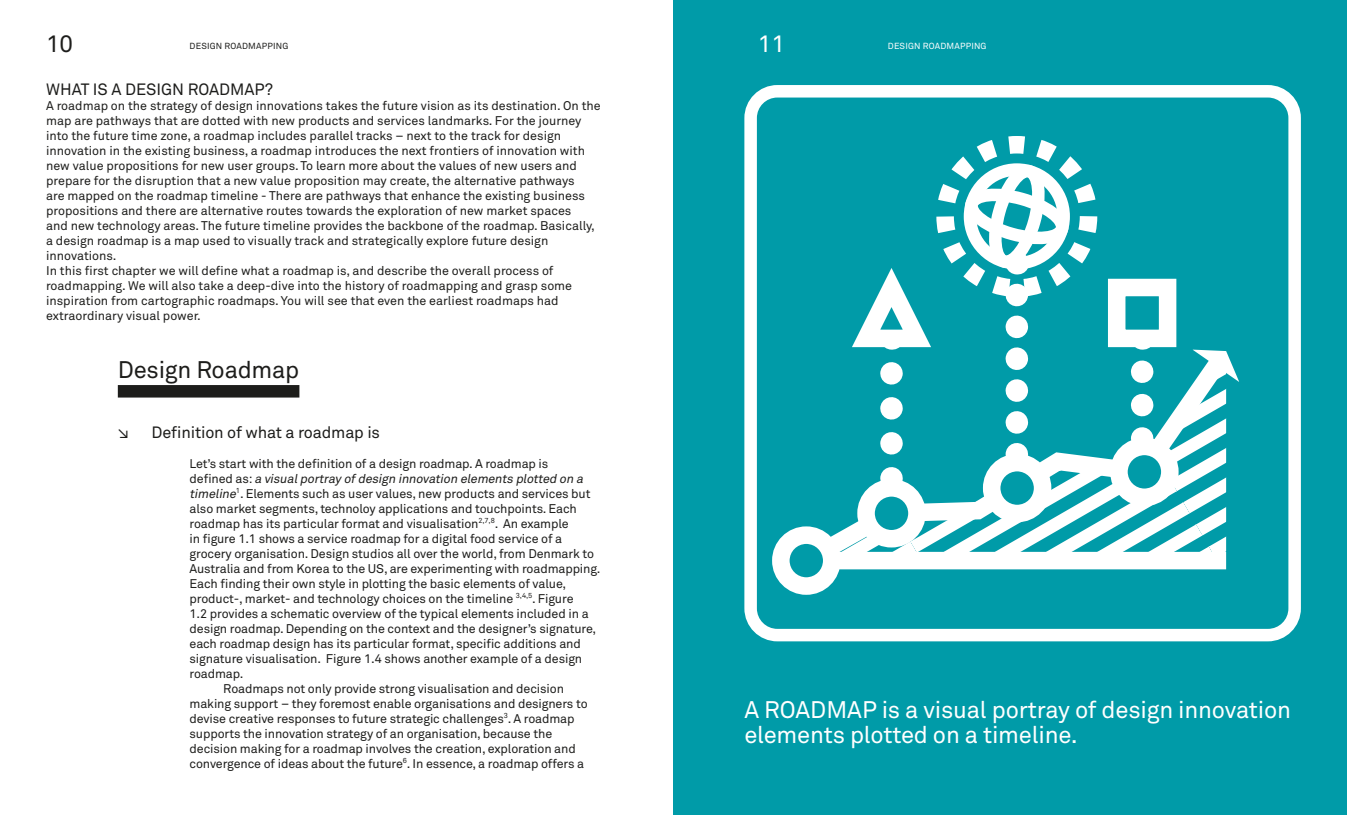
<style>
.page{position:relative;width:1347px;height:815px;background:#fff}
.page>*{position:absolute;margin:0;border:0;box-sizing:border-box;transform-origin:0 0}
.t1{font:23.75px/25px "Akkurat Std";letter-spacing:-.01em;color:#fff}
.t2{font:23.75px "Akkurat Std";letter-spacing:-.01em;color:#1d1d1b}
.t3{font:16.25px "Akkurat Std";letter-spacing:-.01em;color:#1d1d1b}
.t4{font:12.5px/15px "Akkurat Std";letter-spacing:-.01em;color:#1d1d1b}
.t5{font:italic 12.5px "Akkurat Std";color:#1d1d1b}
.t6{font:8.75px "Akkurat Std";letter-spacing:.02em;color:#1d1d1b}
.t7{font:8.75px "Akkurat Std";color:#fff}
.s1{font-style:normal}
.s2{font-style:italic}
</style>
<div class="page">
<div style="left:673px;top:0;width:673px;height:815px;background:#009ba8"></div>
<div style="left:118px;top:385px;width:181px;height:13px;background:#1d1d1b"></div>
<svg style="left:744px;top:85px;width:556px;height:556px"></svg>
<svg style="left:782px;top:338px;width:460px;height:246px"></svg>
<svg style="left:1192px;top:350px;width:47px;height:32px"></svg>
<div style="left:806px;top:552px;width:420px;height:17px;background:#fff"></div>
<div style="left:781px;top:535px;width:50px;height:51px;background:#009ba8;border-radius:50%"></div>
<div style="left:772px;top:526px;width:68px;height:69px;border:18px solid #fff;border-radius:50%"></div>
<div style="left:866px;top:488px;width:51px;height:51px;background:#009ba8;border-radius:50%"></div>
<div style="left:857px;top:479px;width:68px;height:68px;border:18px solid #fff;border-radius:50%"></div>
<div style="left:991px;top:463px;width:51px;height:51px;background:#009ba8;border-radius:50%"></div>
<div style="left:983px;top:454px;width:68px;height:68px;border:18px solid #fff;border-radius:50%"></div>
<div style="left:1119px;top:446px;width:50px;height:51px;background:#009ba8;border-radius:50%"></div>
<div style="left:1110px;top:438px;width:68px;height:68px;border:18px solid #fff;border-radius:50%"></div>
<div style="left:1116px;top:287px;width:51px;height:51px;background:#009ba8"></div>
<div style="left:1108px;top:279px;width:68px;height:68px;border:18px solid #fff"></div>
<svg style="left:837px;top:264px;width:108px;height:92px"></svg>
<svg style="left:965px;top:156px;width:112px;height:118px"></svg>
<div style="left:936px;top:136px;width:161px;height:161px;border:18px dashed #fff;border-radius:50%"></div>
<p class="t2" style="left:46px;top:30px;width:29px">10</p>
<p class="t6" style="left:190px;top:41px;width:100px">DESIGN ROADMAPPING</p>
<p class="t1" style="left:758px;top:31px;width:29px">11</p>
<p class="t7" style="left:888px;top:41px;width:13px">Design</p>
<p class="t7" style="left:923px;top:41px;width:7px">roadmapping</p>
<p class="t3" style="left:46px;top:80px;width:228px">WHAT IS A DESIGN ROADMAP?</p>
<p class="t4" style="left:46px;top:98px;width:556px">A roadmap on the strategy of design innovations takes the future vision as its destination. On the map are pathways that are dotted with new products and services landmarks. For the journey into the future time zone, a roadmap includes parallel tracks – next to the track for design innovation in the existing business, a roadmap introduces the next frontiers of innovation with new value propositions for new user groups. To learn more about the values of new users and prepare for the disruption that a new value proposition may create, the alternative pathways<br>are mapped on the roadmap timeline - There are pathways that enhance the existing business propositions and there are alternative routes towards the exploration of new market spaces<br>and new technology areas. The future timeline provides the backbone of the roadmap. Basically, a design roadmap is a map used to visually track and strategically explore future design innovations.<br>In this first chapter we will define what a roadmap is, and describe the overall process of roadmapping. We will also take a deep-dive into the history of roadmapping and grasp some inspiration from cartographic roadmaps. You will see that even the earliest roadmaps had extraordinary visual power.</p>
<p class="t2" style="left:118px;top:355px;width:183px">Design Roadmap</p>
<p class="t3" style="left:118px;top:422px;width:12px">↘</p>
<p class="t3" style="left:152px;top:422px;width:230px">Definition of what a roadmap is</p>
<p class="t4" style="left:190px;top:456px;width:360px">Let’s start with the definition of a design roadmap. A roadmap is</p>
<p class="t5" style="left:190px;top:471px;width:397px"><span class="s1">d e fi n e d a s :</span> a visualportray ofdesign innovation elements plotted on a</p>
<p class="t4" style="left:190px;top:486px;width:402px"><span class="s2">timeline</span><sup>1</sup>. Elements such as user values, new products and services but</p>
<p class="t4" style="left:190px;top:501px;width:389px">also market segments, technoloy applications and touchpoints. Each</p>
<p class="t4" style="left:190px;top:516px;width:381px">roadmap has its particular format and visualisation<sup>2,7,8</sup>. An example</p>
<p class="t4" style="left:190px;top:531px;width:374px">in figure 1.1 shows a service roadmap for a digital food service of a</p>
<p class="t4" style="left:190px;top:546px;width:406px">grocery organisation. Design studios all over the world, from Denmark to</p>
<p class="t4" style="left:190px;top:561px;width:412px">Australia and from Korea to the US, are experimenting with roadmapping.</p>
<p class="t4" style="left:190px;top:576px;width:378px">Each finding their own style in plotting the basic elements of value,</p>
<p class="t4" style="left:190px;top:591px;width:385px">product-, market- and technology choices on the timeline <sup>3,4,5</sup>. Figure</p>
<p class="t4" style="left:190px;top:606px;width:400px">1.2 provides a schematic overview of the typical elements included in a</p>
<p class="t4" style="left:190px;top:621px;width:408px">design roadmap. Depending on the context and the designer’s signature,</p>
<p class="t4" style="left:190px;top:636px;width:393px">each roadmap design has its particular format, specific additions and</p>
<p class="t4" style="left:190px;top:651px;width:394px">signature visualisation. Figure 1.4 shows another example of a design</p>
<p class="t4" style="left:190px;top:666px;width:55px">roadmap.</p>
<p class="t4" style="left:223px;top:681px;width:342px">Roadmaps not only provide strong visualisation and decision</p>
<p class="t4" style="left:190px;top:696px;width:399px">making support – they foremost enable organisations and designers to</p>
<p class="t4" style="left:190px;top:711px;width:386px">devise creative responses to future strategic challenges<sup>3</sup>. A roadmap</p>
<p class="t4" style="left:190px;top:726px;width:364px">supports the innovation strategy of an organisation, because the</p>
<p class="t4" style="left:190px;top:741px;width:388px">decision making for a roadmap involves the creation, exploration and</p>
<p class="t4" style="left:190px;top:756px;width:396px">convergence of ideas about the future<sup>6</sup>. In essence, a roadmap offers a</p>
<p class="t1" style="left:744px;top:697px;width:548px">A ROADMAP is a visual portray of design innovation elements plotted on a timeline.</p>
</div>
